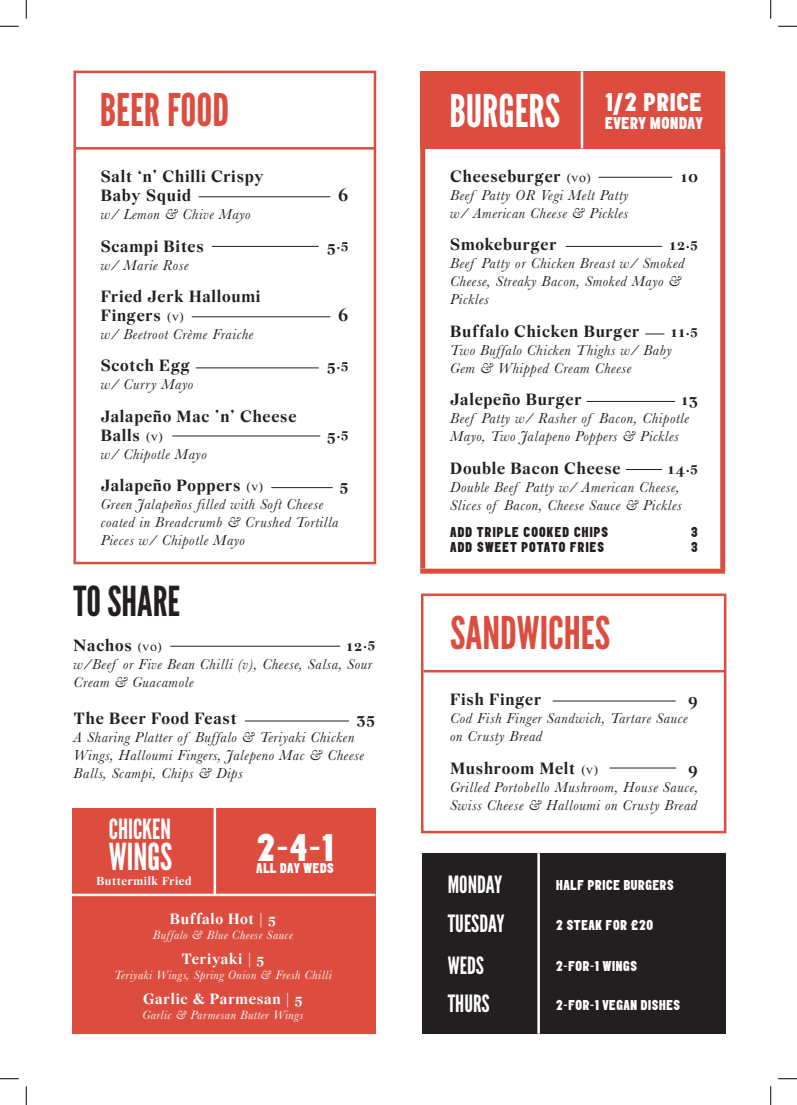
<style>
.page{position:relative;width:797px;height:1105px;background:#fff}
.page>*{position:absolute;margin:0;border:0;box-sizing:border-box;transform-origin:0 0}
.t1{font:45px "League Gothic";color:#dc4d40}
.t2{font:45px "League Gothic";color:#fff}
.t3{font:41.25px "League Gothic";color:#231f20}
.t4{font:37px "League Gothic";color:#fff;scale:.95 1}
.t5{font:900 33.75px "Elephant";color:#fff}
.t6{font:27.75px "League Gothic";color:#fff;scale:.95 1}
.t7{font:23.75px "League Gothic";color:#fff}
.t8{font:900 22.5px "Elephant";color:#fff}
.t9{font:700 18.75px "Wremena";color:#231f20}
.t10{font:700 17.5px "Wremena";letter-spacing:.04em;color:#231f20}
.t11{font:700 15.88px "Wremena";letter-spacing:.04em;color:#fff}
.t12{font:italic 15px/18px "Baskerville";letter-spacing:.04em;color:#231f20}
.t13{font:900 15px "Elephant";color:#fff}
.t14{font:700 15px "Wremena";color:#231f20}
.t15{font:italic 12.5px "Baskerville";letter-spacing:.04em;color:#fff}
.t16{font:900 12.5px "Elephant";color:#fff}
.t17{font:900 12.5px "Elephant";letter-spacing:.04em;color:#231f20}
.t18{font:700 12.5px "Wremena";letter-spacing:.04em;color:#fff}
.s1{font-size:17.5px}
.s2{font-weight:400;font-size:13.75px}
.s3{font-size:15px}
</style>
<div class="page">
<div style="left:420px;top:71px;width:301px;height:77px;background:#dc4d40"></div>
<div style="left:72px;top:808px;width:303px;height:226px;background:#dc4d40"></div>
<div style="left:420px;top:569px;width:305px;height:5px;background:#dc4d40"></div>
<div style="left:420px;top:71px;width:5px;height:498px;background:#dc4d40"></div>
<div style="left:720px;top:71px;width:5px;height:500px;background:#dc4d40"></div>
<hr style="left:198px;top:196px;width:132px;height:1px;background:#231f20">
<hr style="left:271px;top:487px;width:62px;height:1px;background:#231f20">
<hr style="left:172px;top:435px;width:148px;height:1px;background:#231f20">
<hr style="left:212px;top:246px;width:107px;height:1px;background:#231f20">
<hr style="left:196px;top:367px;width:123px;height:1px;background:#231f20">
<hr style="left:192px;top:316px;width:138px;height:1px;background:#231f20">
<hr style="left:598px;top:177px;width:74px;height:1px;background:#231f20">
<hr style="left:586px;top:401px;width:89px;height:1px;background:#231f20">
<hr style="left:625px;top:469px;width:37px;height:1px;background:#231f20">
<hr style="left:565px;top:246px;width:97px;height:1px;background:#231f20">
<svg style="left:645px;top:334px;width:19px;height:1px"></svg>
<div style="left:73px;top:71px;width:303px;height:493px;border:2px solid #dc4d40"></div>
<hr style="left:420px;top:148px;width:305px;height:1px;background:#dc4d40">
<hr style="left:75px;top:147px;width:300px;height:3px;background:#dc4d40">
<hr style="left:580px;top:71px;width:3px;height:77px;background:#fff">
<hr style="left:70px;top:894px;width:305px;height:2px;background:#fff">
<hr style="left:214px;top:808px;width:2px;height:88px;background:#fff">
<hr style="left:170px;top:646px;width:170px;height:1px;background:#231f20">
<hr style="left:245px;top:720px;width:104px;height:1px;background:#231f20">
<div style="left:421px;top:593px;width:305px;height:240px;border:2px solid #dc4d40"></div>
<hr style="left:552px;top:701px;width:123px;height:1px;background:#231f20">
<hr style="left:609px;top:767px;width:67px;height:1px;background:#231f20">
<hr style="left:423px;top:670px;width:302px;height:2px;background:#dc4d40">
<div style="left:422px;top:854px;width:303px;height:180px;background:#231f20"></div>
<hr style="left:537px;top:853px;width:3px;height:181px;background:#fff">
<svg style="left:0;top:25px;width:19px;height:2px"></svg>
<svg style="left:778px;top:25px;width:19px;height:2px"></svg>
<svg style="left:0;top:1078px;width:19px;height:1px"></svg>
<svg style="left:778px;top:1078px;width:19px;height:1px"></svg>
<svg style="left:25px;top:0;width:2px;height:19px"></svg>
<svg style="left:25px;top:1086px;width:2px;height:19px"></svg>
<svg style="left:770px;top:0;width:1px;height:19px"></svg>
<svg style="left:770px;top:1086px;width:1px;height:19px"></svg>
<p class="t1" style="left:100px;top:83px;width:131px">BEER FOOD</p>
<p class="t2" style="left:449px;top:84px;width:112px">BURGERS</p>
<p class="t8" style="left:604px;top:88px;width:99px">1/2 PRICE</p>
<p class="t13" style="left:604px;top:114px;width:100px">EVERY MONDAY</p>
<p class="t10" style="left:101px;top:166px;width:165px">Salt ‘n’ Chilli Crispy</p>
<p class="t10" style="left:101px;top:185px;width:92px">Baby Squid</p>
<p class="t9" style="left:338px;top:184px;width:12px">6</p>
<p class="t12" style="left:101px;top:205px;width:151px">w/ Lemon &amp; Chive Mayo</p>
<p class="t10" style="left:101px;top:236px;width:105px">Scampi Bites</p>
<p class="t14" style="left:327px;top:236px;width:23px"><span class="s1">5</span>.5</p>
<p class="t12" style="left:101px;top:256px;width:89px">w/ Marie Rose</p>
<p class="t10" style="left:101px;top:286px;width:161px">Fried Jerk Halloumi</p>
<p class="t10" style="left:101px;top:305px;width:85px">Fingers <span class="s2">(v)</span></p>
<p class="t9" style="left:338px;top:304px;width:12px">6</p>
<p class="t12" style="left:101px;top:325px;width:154px">w/ Beetroot Crème Fraiche</p>
<p class="t10" style="left:101px;top:355px;width:91px">Scotch Egg</p>
<p class="t14" style="left:327px;top:356px;width:23px"><span class="s1">5</span>.5</p>
<p class="t12" style="left:101px;top:375px;width:94px">w/ Curry Mayo</p>
<p class="t10" style="left:101px;top:406px;width:197px">Jalapeño Mac ’n’ Cheese</p>
<p class="t10" style="left:101px;top:425px;width:64px">Balls <span class="s2">(v)</span></p>
<p class="t14" style="left:327px;top:425px;width:23px"><span class="s1">5</span>.5</p>
<p class="t12" style="left:101px;top:445px;width:108px">w/ Chipotle Mayo</p>
<p class="t10" style="left:101px;top:475px;width:165px">Jalapeño Poppers <span class="s2">(v)</span></p>
<p class="t10" style="left:340px;top:475px;width:10px">5</p>
<p class="t12" style="left:101px;top:495px;width:239px">Green Jalapeños filled with Soft Cheese coated in Breadcrumb &amp; Crushed Tortilla<br>Pieces w/ Chipotle Mayo</p>
<p class="t3" style="left:73px;top:577px;width:108px">TO SHARE</p>
<p class="t10" style="left:74px;top:635px;width:90px">Nachos <span class="s2">(vo)</span></p>
<p class="t10" style="left:346px;top:635px;width:30px">12<span class="s3">.5</span></p>
<p class="t12" style="left:74px;top:655px;width:300px">w/Beef or Five Bean Chilli (v), Cheese, Salsa, Sour<br>Cream &amp; Guacamole</p>
<p class="t10" style="left:74px;top:708px;width:165px">The Beer Food Feast</p>
<p class="t10" style="left:357px;top:708px;width:20px">35</p>
<p class="t12" style="left:74px;top:728px;width:292px">A Sharing Platter of Buffalo &amp; Teriyaki Chicken<br>Wings, Halloumi Fingers, Jalepeno Mac &amp; Cheese<br>Balls, Scampi, Chips &amp; Dips</p>
<p class="t6" style="left:109px;top:812px;width:67px">CHICKEN</p>
<p class="t4" style="left:109px;top:834px;width:68px">WINGS</p>
<p class="t18" style="left:96px;top:873px;width:97px">Buttermilk Fried</p>
<p class="t5" style="left:256px;top:826px;width:79px">2-4-1</p>
<p class="t16" style="left:256px;top:860px;width:79px">ALL DAY WEDS</p>
<p class="t11" style="left:170px;top:909px;width:108px">Buffalo Hot | 5</p>
<p class="t15" style="left:153px;top:927px;width:141px">Buffalo &amp; Blue Cheese Sauce</p>
<p class="t11" style="left:181px;top:950px;width:84px">Teriyaki | 5</p>
<p class="t15" style="left:114px;top:967px;width:219px">Teriyaki Wings, Spring Onion &amp; Fresh Chilli</p>
<p class="t11" style="left:143px;top:990px;width:161px">Garlic &amp; Parmesan | 5</p>
<p class="t15" style="left:142px;top:1007px;width:162px">Garlic &amp; Parmesan Butter Wings</p>
<p class="t10" style="left:450px;top:166px;width:143px">Cheeseburger <span class="s2">(vo)</span></p>
<p class="t10" style="left:681px;top:166px;width:18px">10</p>
<p class="t12" style="left:450px;top:186px;width:180px">Beef Patty OR Vegi Melt Patty</p>
<p class="t12" style="left:450px;top:204px;width:179px">w/ American Cheese &amp; Pickles</p>
<p class="t10" style="left:450px;top:234px;width:108px">Smokeburger</p>
<p class="t10" style="left:669px;top:234px;width:30px">12<span class="s3">.5</span></p>
<p class="t12" style="left:450px;top:254px;width:236px">Beef Patty or Chicken Breast w/ Smoked<br>Cheese, Streaky Bacon, Smoked Mayo &amp;<br>Pickles</p>
<p class="t10" style="left:450px;top:321px;width:191px">Buffalo Chicken Burger</p>
<p class="t10" style="left:671px;top:321px;width:28px">11<span class="s3">.5</span></p>
<p class="t12" style="left:450px;top:341px;width:223px">Two Buffalo Chicken Thighs w/ Baby<br>Gem &amp; Whipped Cream Cheese</p>
<p class="t10" style="left:450px;top:389px;width:133px">Jalepeño Burger</p>
<p class="t10" style="left:681px;top:389px;width:18px">13</p>
<p class="t12" style="left:450px;top:409px;width:240px">Beef Patty w/ Rasher of Bacon, Chipotle<br>Mayo, Two Jalapeno Poppers &amp; Pickles</p>
<p class="t10" style="left:450px;top:458px;width:172px">Double Bacon Cheese</p>
<p class="t10" style="left:667px;top:458px;width:32px">14<span class="s3">.5</span></p>
<p class="t12" style="left:450px;top:478px;width:233px">Double Beef Patty w/ American Cheese,<br>Slices of Bacon, Cheese Sauce &amp; Pickles</p>
<p class="t17" style="left:450px;top:524px;width:160px">ADD TRIPLE COOKED CHIPS</p>
<p class="t17" style="left:690px;top:524px;width:9px">3</p>
<p class="t17" style="left:450px;top:539px;width:155px">ADD SWEET POTATO FRIES</p>
<p class="t17" style="left:690px;top:539px;width:9px">3</p>
<p class="t1" style="left:450px;top:606px;width:161px">SANDWICHES</p>
<p class="t10" style="left:450px;top:689px;width:93px">Fish Finger</p>
<p class="t10" style="left:688px;top:689px;width:11px">9</p>
<p class="t12" style="left:450px;top:709px;width:239px">Cod Fish Finger Sandwich, Tartare Sauce on Crusty Bread</p>
<p class="t10" style="left:450px;top:758px;width:150px">Mushroom Melt <span class="s2">(v)</span></p>
<p class="t10" style="left:688px;top:758px;width:11px">9</p>
<p class="t12" style="left:450px;top:778px;width:250px">Grilled Portobello Mushroom, House Sauce,<br>Swiss Cheese &amp; Halloumi on Crusty Bread</p>
<p class="t7" style="left:448px;top:870px;width:56px">MONDAY</p>
<p class="t7" style="left:448px;top:909px;width:58px">TUESDAY</p>
<p class="t7" style="left:448px;top:951px;width:38px">WEDS</p>
<p class="t7" style="left:448px;top:990px;width:43px">THURS</p>
<p class="t16" style="left:556px;top:877px;width:120px">HALF PRICE BURGERS</p>
<p class="t16" style="left:556px;top:917px;width:99px">2 STEAK FOR £20</p>
<p class="t16" style="left:556px;top:959px;width:83px">2-FOR-1 WINGS</p>
<p class="t16" style="left:556px;top:997px;width:126px">2-FOR-1 VEGAN DISHES</p>
</div>
